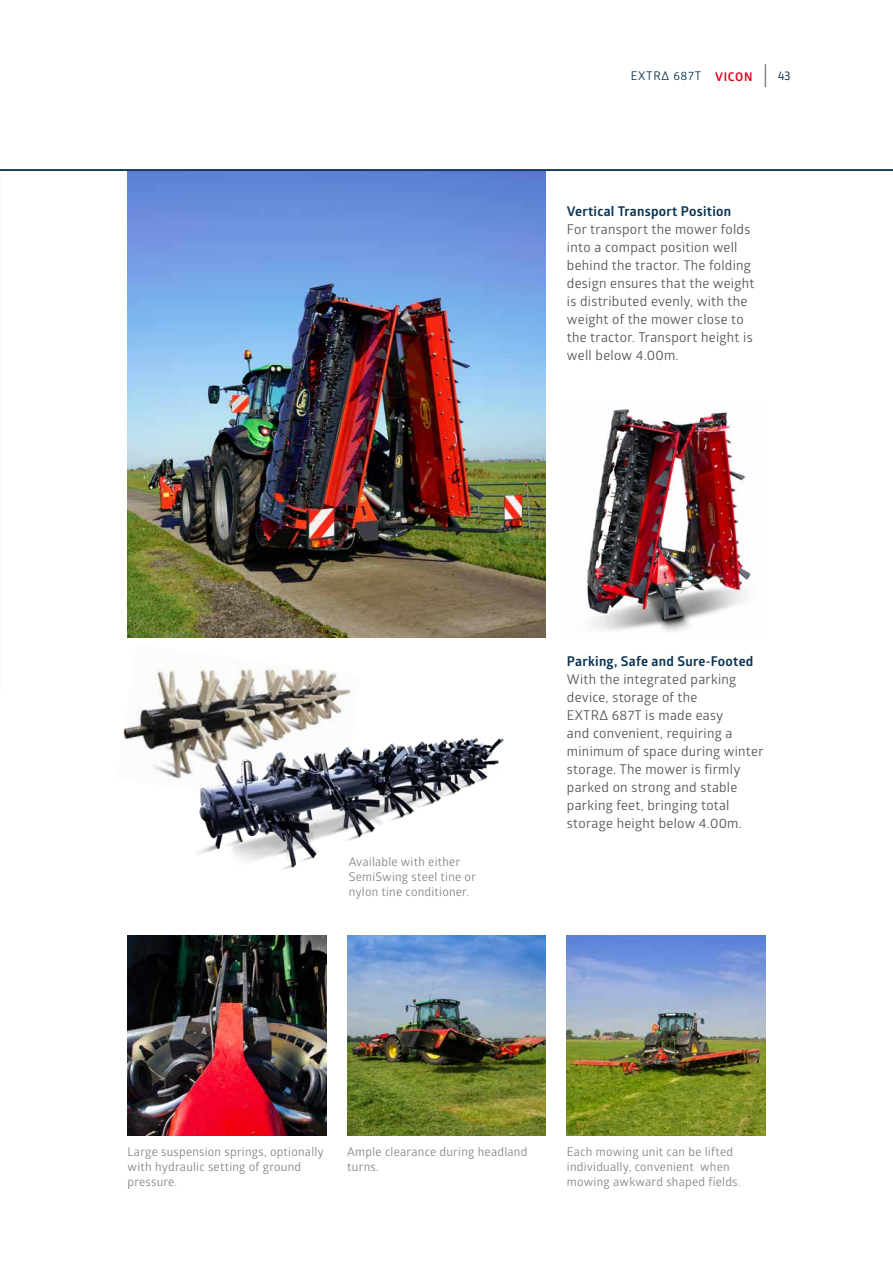
<style>
.page{position:relative;width:893px;height:1263px;background:#fff}
.page>*{position:absolute;margin:0;border:0;box-sizing:border-box;transform-origin:0 0}
.t1{font:13.5px/18px "Glober";letter-spacing:.02em;color:#575756}
.t2{font:700 13.5px "Glober";letter-spacing:.02em;color:#0b3451}
.t3{font:12px/15px "Glober";letter-spacing:.02em;color:#878787}
.t4{font:12px "Glober";letter-spacing:.055em;color:#0b3451}
.t5{font:700 12px "Glober";letter-spacing:.06em;color:#e40421}
.t6{font:12px "Ruda";color:#0b3451}
</style>
<div class="page">
<img style="left:123px;top:667px;width:228px;height:112px">
<img style="left:128px;top:935px;width:198px;height:200px">
<img style="left:347px;top:935px;width:199px;height:200px">
<img style="left:567px;top:935px;width:198px;height:200px">
<img style="left:128px;top:171px;width:418px;height:467px">
<img style="left:179px;top:719px;width:325px;height:151px">
<img style="left:586px;top:408px;width:165px;height:224px">
<svg style="left:765px;top:64px;width:1px;height:23px"></svg>
<hr style="left:0;top:169px;width:893px;height:2px;background:#0b3451">
<p class="t4" style="left:631px;top:68px;width:72px">EXTR∆ 687T</p>
<p class="t5" style="left:715px;top:68px;width:39px">VICON</p>
<p class="t6" style="left:778px;top:70px;width:14px">43</p>
<p class="t2" style="left:567px;top:202px;width:166px">Vertical Transport Position</p>
<p class="t1" style="left:567px;top:220px;width:189px">For transport the mower folds into a compact position well behind the tractor. The folding design ensures that the weight is distributed evenly, with the weight of the mower close to the tractor. Transport height is well below 4.00m.</p>
<p class="t3" style="left:349px;top:854px;width:129px">Available with either<br>SemiSwing steel tine or nylon tine conditioner.</p>
<p class="t2" style="left:567px;top:652px;width:188px">Parking, Safe and Sure-Footed</p>
<p class="t1" style="left:567px;top:670px;width:198px">With the integrated parking device, storage of the<br>EXTRΔ 687T is made easy<br>and convenient, requiring a minimum of space during winter storage. The mower is firmly parked on strong and stable parking feet, bringing total storage height below 4.00m.</p>
<p class="t3" style="left:128px;top:1143px;width:198px">Large suspension springs, optionally with hydraulic setting of ground pressure.</p>
<p class="t3" style="left:347px;top:1143px;width:182px">Ample clearance during headland turns.</p>
<p class="t3" style="left:567px;top:1143px;width:175px">Each mowing unit can be lifted individually, convenient when mowing awkward shaped fields.</p>
</div>
